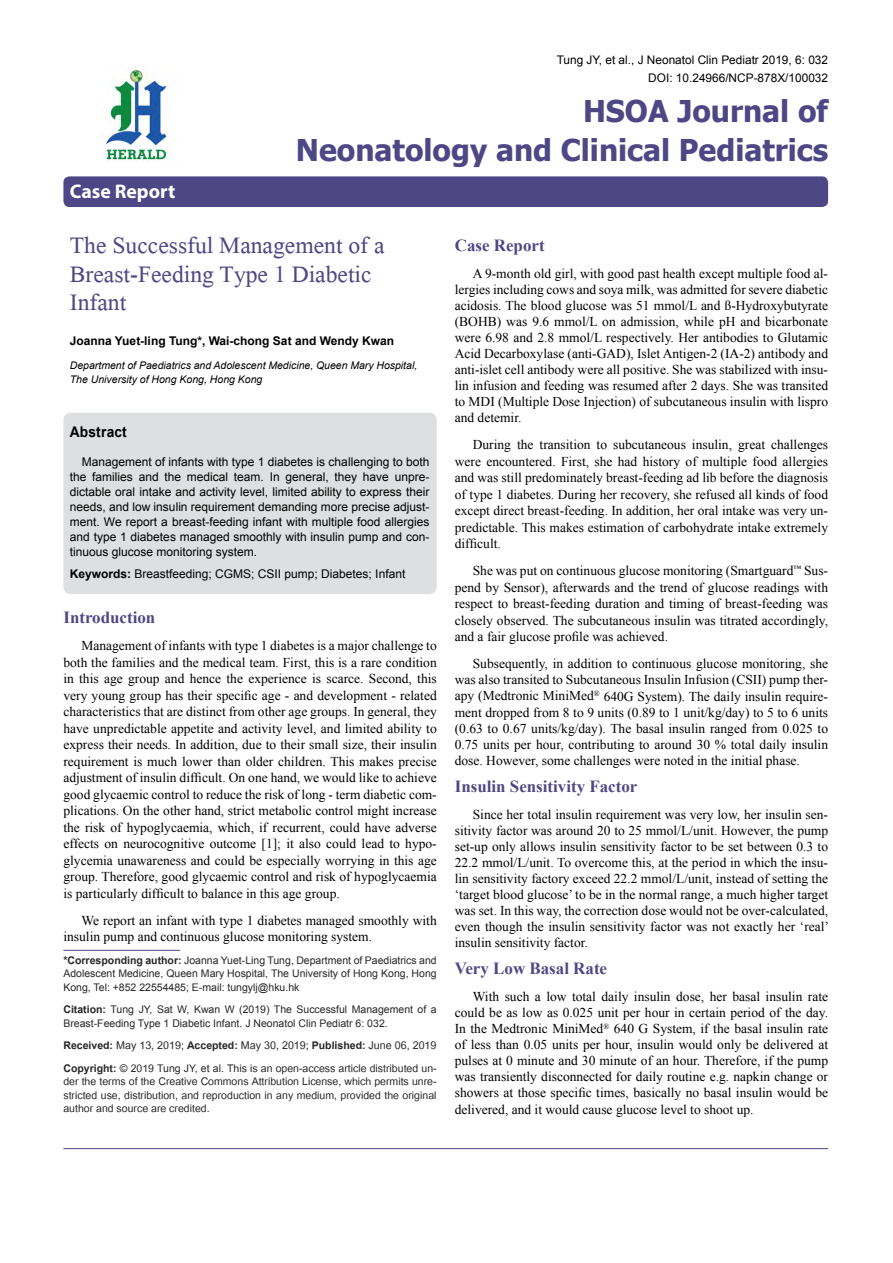
<style>
.page{position:relative;width:893px;height:1263px;background:#fff}
.page>*{position:absolute;margin:0;border:0;box-sizing:border-box;transform-origin:0 0}
.t1{font:35.25px/28.5px "Microsoft Himalaya";color:#4d4785}
.t2{font:700 30px/39px "Tahoma";color:#4d4785;text-align:right}
.t3{font:700 19.8px "Myriad Hebrew";color:#fff}
.t4{font:700 16.95px "Times New Roman";color:#4d4785}
.t5{font:15px "Utsaah";color:#282627}
.t6{font:700 14.85px "Arial";letter-spacing:.015em;color:#000;scale:.93 1}
.t7{font:14.7px/13.5px "Utsaah";color:#282627;text-align:justify}
.t8{font:13.5px/16px "Times New Roman";color:#000;text-align:justify}
.t9{font:12px/15px "Arial";color:#000;text-align:justify}
.t10{font:700 12px "Arial";color:#000}
.t11{font:11.85px/18px "Arial";color:#000;text-align:right}
.t12{font:10.5px/13.5px "Arial";color:#282627;text-align:justify}
.t13{font:italic 10.5px/13.5px "Arial";color:#000}
.s1{font-weight:700}
.s2{font-family:"Utsaah";font-weight:700;font-size:14.7px}
.s3{font-weight:700;font-size:14.7px}
.s4{font-size:14.7px}
.s5{font-family:"Arial";font-size:10.5px}
</style>
<div class="page">
<div style="left:63px;top:176px;width:765px;height:31px;background:#4d4785;border-radius:6px"></div>
<hr style="left:63px;top:950px;width:117px;height:1px;background:#4d4785">
<hr style="left:63px;top:1148px;width:765px;height:1px;background:#4d4785">
<img style="left:105px;top:70px;width:64px;height:92px">
<div style="left:63px;top:413px;width:374px;height:181px;background:#dedfe0;border-radius:8px"></div>
<h3 class="t3" style="left:70px;top:180px;width:107px">Case Report</h3>
<p class="t11" style="left:557px;top:51px;width:273px">Tung JY, et al., J Neonatol Clin Pediatr 2019, 6: 032<br>DOI: 10.24966/NCP-878X/100032</p>
<h2 class="t2" style="left:296px;top:89px;width:534px">HSOA Journal of<br>Neonatology and Clinical Pediatrics</h2>
<h1 class="t1" style="left:70px;top:227px;width:316px">The Successful Management of a<br>Breast-Feeding Type 1 Diabetic<br>Infant</h1>
<p class="t10" style="left:70px;top:333px;width:326px">Joanna Yuet-ling Tung*, Wai-chong Sat and Wendy Kwan</p>
<p class="t13" style="left:70px;top:359px;width:349px">Department of Paediatrics and Adolescent Medicine, Queen Mary Hospital,<br>The University of Hong Kong, Hong Kong</p>
<p class="t6" style="left:70px;top:422px;width:63px">Abstract</p>
<p class="t9" style="left:70px;top:454px;width:361px;text-indent:12px">Management of infants with type 1 diabetes is challenging to both the families and the medical team. In general, they have unpre&shy;dictable oral intake and activity level, limited ability to express their needs, and low insulin requirement demanding more precise adjust&shy;ment. We report a breast-feeding infant with multiple food allergies and type 1 diabetes managed smoothly with insulin pump and con&shy;tinuous glucose monitoring system.</p>
<p class="t9" style="left:70px;top:566px;width:337px"><span class="s1">Keywords:</span> Breastfeeding; CGMS; CSII pump; Diabetes; Infant</p>
<p class="t4" style="left:63px;top:606px;width:93px">Introduction</p>
<p class="t8" style="left:63px;top:637px;width:375px;line-height:16.5px;text-indent:18px">Management of infants with type 1 diabetes is a major challenge to both the families and the medical team. First, this is a rare condition in this age group and hence the experience is scarce. Second, this very young group has their specific age - and development - related characteristics that are distinct from other age groups. In general, they have unpredictable appetite and activity level, and limited ability to express their needs. In addition, due to their small size, their insulin requirement is much lower than older children. This makes precise adjustment of insulin difficult. On one hand, we would like to achieve good glycaemic control to reduce the risk of long - term diabetic com&shy;plications. On the other hand, strict metabolic control might increase the risk of hypoglycaemia, which, if recurrent, could have adverse effects on neurocognitive outcome [1]; it also could lead to hypo&shy;glycemia unawareness and could be especially worrying in this age group. Therefore, good glycaemic control and risk of hypoglycaemia is particularly difficult to balance in this age group.</p>
<p class="t8" style="left:63px;top:912px;width:375px;line-height:16.5px;text-indent:18px">We report an infant with type 1 diabetes managed smoothly with insulin pump and continuous glucose monitoring system.</p>
<p class="t12" style="left:63px;top:953px;width:375px"><span class="s2">*Corresponding author:</span> Joanna Yuet-Ling Tung, Department of Paediatrics and Adolescent Medicine, Queen Mary Hospital, The University of Hong Kong, Hong Kong, Tel: +852 22554485; E-mail: tungylj@hku.hk</p>
<p class="t12" style="left:63px;top:1003px;width:375px"><span class="s2">Citation:</span> Tung JY, Sat W, Kwan W (2019) The Successful Management of a<br>Breast-Feeding Type 1 Diabetic Infant. J Neonatol Clin Pediatr 6: 032.</p>
<p class="t5" style="left:63px;top:1038px;width:375px"><span class="s3">Received:</span> May 13, 2019<span class="s4">;</span> <span class="s3">Accepted:</span> May 30, 2019<span class="s4">;</span> <span class="s3">Published:</span> June 06, 2019</p>
<p class="t7" style="left:63px;top:1062px;width:375px"><span class="s1">Copyright:</span> © 2019 <span class="s5">Tung JY, et al.</span> This is an open-access article distributed un&shy;der the terms of the Creative Commons Attribution License, which permits unre&shy;stricted use, distribution, and reproduction in any medium, provided the original author and source are credited.</p>
<p class="t4" style="left:455px;top:233px;width:91px">Case Report</p>
<p class="t8" style="left:455px;top:265px;width:375px;text-indent:18px">A 9-month old girl, with good past health except multiple food al&shy;lergies including cows and soya milk, was admitted for severe diabetic acidosis. The blood glucose was 51 mmol/L and ß-Hydroxybutyrate (BOHB) was 9.6 mmol/L on admission, while pH and bicarbonate were 6.98 and 2.8 mmol/L respectively. Her antibodies to Glutamic Acid Decarboxylase (anti-GAD), Islet Antigen-2 (IA-2) antibody and anti-islet cell antibody were all positive. She was stabilized with insu&shy;lin infusion and feeding was resumed after 2 days. She was transited to MDI (Multiple Dose Injection) of subcutaneous insulin with lispro and detemir.</p>
<p class="t8" style="left:455px;top:436px;width:375px;line-height:16.5px;text-indent:18px">During the transition to subcutaneous insulin, great challenges were encountered. First, she had history of multiple food allergies and was still predominately breast-feeding ad lib before the diagnosis of type 1 diabetes. During her recovery, she refused all kinds of food except direct breast-feeding. In addition, her oral intake was very un&shy;predictable. This makes estimation of carbohydrate intake extremely difficult.</p>
<p class="t8" style="left:455px;top:562px;width:375px;line-height:16.5px;text-indent:18px">She was put on continuous glucose monitoring (Smartguard<sup>™</sup> Sus&shy;pend by Sensor), afterwards and the trend of glucose readings with respect to breast-feeding duration and timing of breast-feeding was closely observed. The subcutaneous insulin was titrated accordingly, and a fair glucose profile was achieved.</p>
<p class="t8" style="left:455px;top:656px;width:375px;text-indent:18px">Subsequently, in addition to continuous glucose monitoring, she was also transited to Subcutaneous Insulin Infusion (CSII) pump ther&shy;apy (Medtronic MiniMed<sup>®</sup> 640G System). The daily insulin require&shy;ment dropped from 8 to 9 units (0.89 to 1 unit/kg/day) to 5 to 6 units (0.63 to 0.67 units/kg/day). The basal insulin ranged from 0.025 to 0.75 units per hour, contributing to around 30 % total daily insulin dose. However, some challenges were noted in the initial phase.</p>
<p class="t4" style="left:455px;top:774px;width:184px">Insulin Sensitivity Factor</p>
<p class="t8" style="left:455px;top:806px;width:376px;text-indent:18px">Since her total insulin requirement was very low, her insulin sen&shy;sitivity factor was around 20 to 25 mmol/L/unit. However, the pump set-up only allows insulin sensitivity factor to be set between 0.3 to 22.2 mmol/L/unit. To overcome this, at the period in which the insu&shy;lin sensitivity factory exceed 22.2 mmol/L/unit, instead of setting the ‘target blood glucose’ to be in the normal range, a much higher target was set. In this way, the correction dose would not be over-calculated, even though the insulin sensitivity factor was not exactly her ‘real’ insulin sensitivity factor.</p>
<p class="t4" style="left:455px;top:957px;width:154px">Very Low Basal Rate</p>
<p class="t8" style="left:455px;top:988px;width:375px;text-indent:18px">With such a low total daily insulin dose, her basal insulin rate could be as low as 0.025 unit per hour in certain period of the day.<br>In the Medtronic MiniMed<sup>®</sup> 640 G System, if the basal insulin rate of less than 0.05 units per hour, insulin would only be delivered at pulses at 0 minute and 30 minute of an hour. Therefore, if the pump was transiently disconnected for daily routine e.g. napkin change or showers at those specific times, basically no basal insulin would be delivered, and it would cause glucose level to shoot up.</p>
</div>
